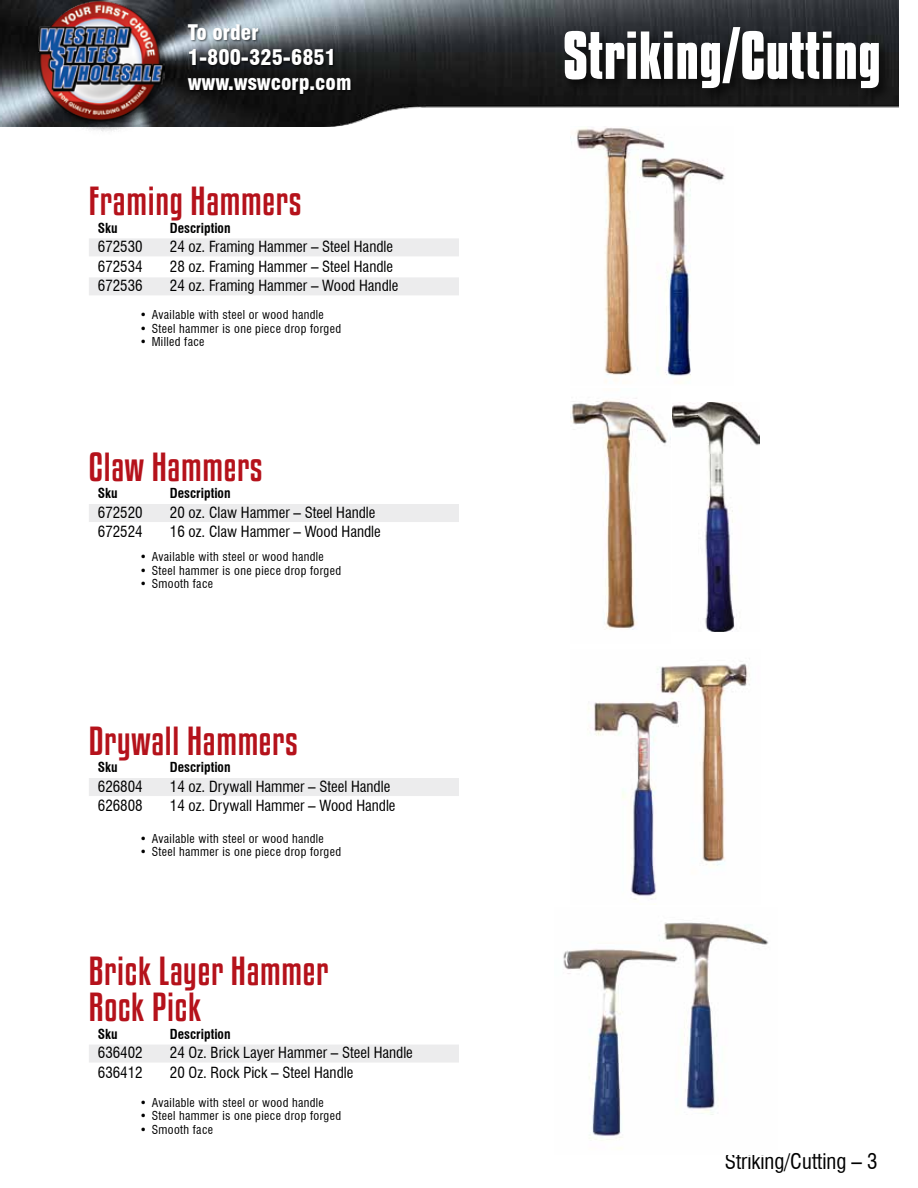
<style>
.page{position:relative;width:918px;height:1188px;background:#fff}
.page>*{position:absolute;margin:0;border:0;box-sizing:border-box;transform-origin:0 0}
.t1{font:700 60px "Kenyan Coffee Rg";color:#fff}
.t2{font:36px/36px "Kenyan Coffee Rg";letter-spacing:.02em;color:#b5121b}
.t3{font:900 condensed 21px/25.2px "Swiss 721 BT";color:#fff}
.t4{font:condensed 21px "Swiss 721 BT";color:#000}
.t5{font:condensed 15px "Swiss 721 BT";color:#000}
.t6{font:700 condensed 13.5px "Swiss 721 BT";color:#000}
.t7{font:condensed 12px "Swiss 721 BT";letter-spacing:.03em;color:#000}
</style>
<div class="page">
<img style="left:0;top:0;width:899px;height:126px">
<div style="left:562px;top:25px;width:331px;height:77px;background:#000;opacity:.6"></div>
<div style="left:187px;top:24px;width:166px;height:72px;background:#000;opacity:.6"></div>
<div style="left:35px;top:0;width:142px;height:137px;background:#000;opacity:.6"></div>
<img style="left:38px;top:0;width:126px;height:126px">
<div style="left:89px;top:238px;width:370px;height:18px;background:#ececed"></div>
<div style="left:89px;top:277px;width:370px;height:18px;background:#ececed"></div>
<img style="left:570px;top:126px;width:155px;height:256px">
<div style="left:89px;top:504px;width:370px;height:18px;background:#ececed"></div>
<div style="left:89px;top:778px;width:370px;height:18px;background:#ececed"></div>
<img style="left:588px;top:661px;width:162px;height:239px">
<div style="left:89px;top:1045px;width:370px;height:18px;background:#ececed"></div>
<img style="left:563px;top:922px;width:206px;height:227px">
<img style="left:570px;top:398px;width:97px;height:232px">
<img style="left:672px;top:402px;width:87px;height:229px">
<h3 class="t3" style="left:188px;top:20px;width:165px">To order<br>1-800-325-6851 www.wswcorp.com</h3>
<h2 class="t2" style="left:89px;top:183px;width:214px">Framing Hammers</h2>
<p class="t6" style="left:98px;top:220px;width:21px">Sku</p>
<p class="t6" style="left:170px;top:220px;width:62px">Description</p>
<p class="t5" style="left:98px;top:238px;width:46px">672530</p>
<p class="t5" style="left:170px;top:238px;width:225px">24 oz. Framing Hammer – Steel Handle</p>
<p class="t5" style="left:98px;top:257px;width:46px">672534</p>
<p class="t5" style="left:170px;top:257px;width:225px">28 oz. Framing Hammer – Steel Handle</p>
<p class="t5" style="left:98px;top:277px;width:46px">672536</p>
<p class="t5" style="left:170px;top:277px;width:230px">24 oz. Framing Hammer – Wood Handle</p>
<p class="t7" style="left:140px;top:308px;width:186px">• Available with steel or wood handle</p>
<p class="t7" style="left:140px;top:321px;width:203px">• Steel hammer is one piece drop forged</p>
<p class="t7" style="left:140px;top:335px;width:66px">• Milled face</p>
<h2 class="t2" style="left:89px;top:449px;width:175px">Claw Hammers</h2>
<p class="t6" style="left:98px;top:485px;width:21px">Sku</p>
<p class="t6" style="left:170px;top:485px;width:62px">Description</p>
<p class="t5" style="left:98px;top:503px;width:46px">672520</p>
<p class="t5" style="left:170px;top:503px;width:207px">20 oz. Claw Hammer – Steel Handle</p>
<p class="t5" style="left:98px;top:523px;width:46px">672524</p>
<p class="t5" style="left:170px;top:523px;width:212px">16 oz. Claw Hammer – Wood Handle</p>
<p class="t7" style="left:140px;top:550px;width:186px">• Available with steel or wood handle</p>
<p class="t7" style="left:140px;top:563px;width:203px">• Steel hammer is one piece drop forged</p>
<p class="t7" style="left:140px;top:577px;width:75px">• Smooth face</p>
<h2 class="t2" style="left:89px;top:723px;width:211px">Drywall Hammers</h2>
<p class="t6" style="left:98px;top:759px;width:21px">Sku</p>
<p class="t6" style="left:170px;top:759px;width:62px">Description</p>
<p class="t5" style="left:98px;top:777px;width:46px">626804</p>
<p class="t5" style="left:170px;top:777px;width:222px">14 oz. Drywall Hammer – Steel Handle</p>
<p class="t5" style="left:98px;top:797px;width:46px">626808</p>
<p class="t5" style="left:170px;top:797px;width:227px">14 oz. Drywall Hammer – Wood Handle</p>
<p class="t7" style="left:140px;top:831px;width:186px">• Available with steel or wood handle</p>
<p class="t7" style="left:140px;top:845px;width:203px">• Steel hammer is one piece drop forged</p>
<h2 class="t2" style="left:89px;top:953px;width:241px">Brick Layer Hammer<br>Rock Pick</h2>
<p class="t6" style="left:98px;top:1026px;width:21px">Sku</p>
<p class="t6" style="left:170px;top:1026px;width:62px">Description</p>
<p class="t5" style="left:98px;top:1044px;width:46px">636402</p>
<p class="t5" style="left:170px;top:1044px;width:245px">24 Oz. Brick Layer Hammer – Steel Handle</p>
<p class="t5" style="left:98px;top:1063px;width:46px">636412</p>
<p class="t5" style="left:170px;top:1063px;width:185px">20 Oz. Rock Pick – Steel Handle</p>
<p class="t7" style="left:140px;top:1095px;width:186px">• Available with steel or wood handle</p>
<p class="t7" style="left:140px;top:1109px;width:203px">• Steel hammer is one piece drop forged</p>
<p class="t7" style="left:140px;top:1122px;width:75px">• Smooth face</p>
<h1 class="t1" style="left:563px;top:19px;width:320px">Striking/Cutting</h1>
<h3 class="t4" style="left:725px;top:1149px;width:154px">Striking/Cutting – 3</h3>
</div>
